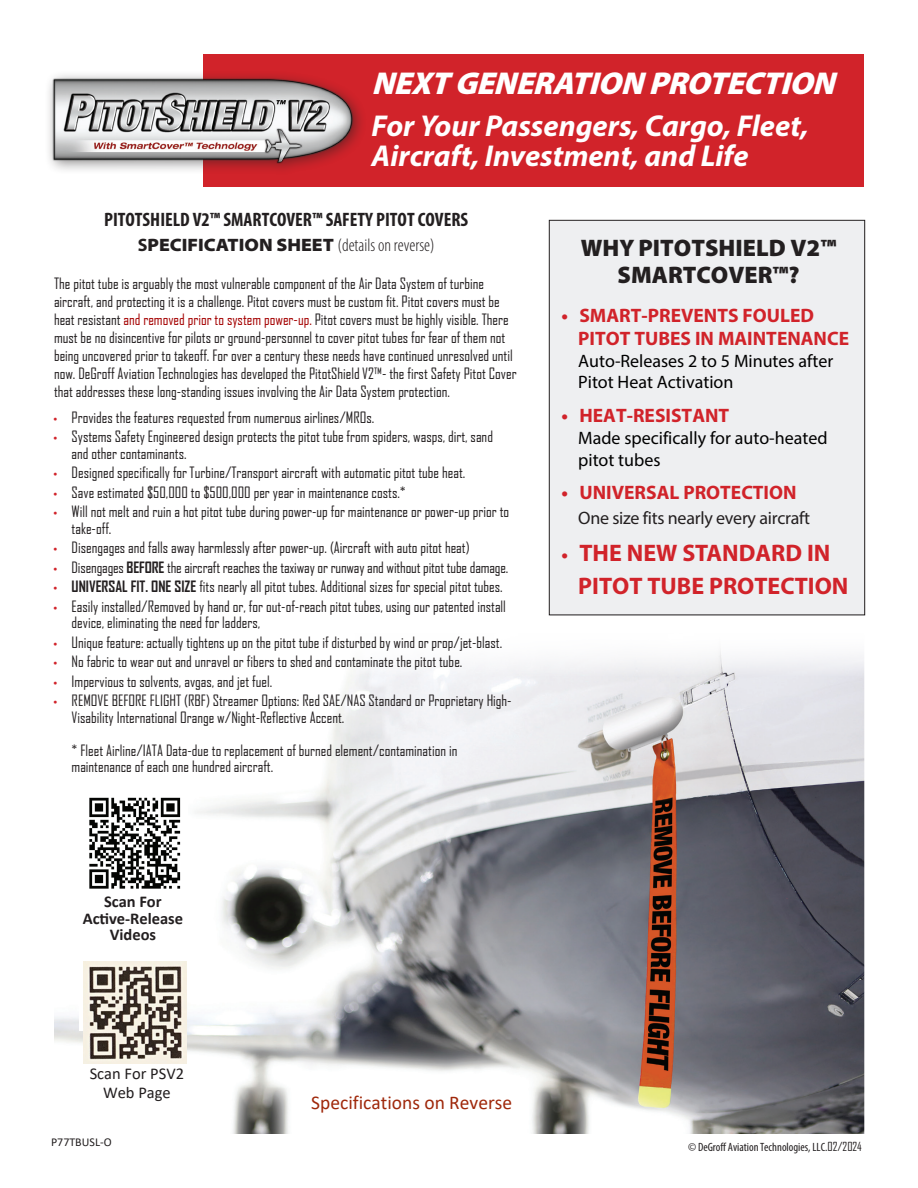
<style>
.page{position:relative;width:918px;height:1188px;background:#fff}
.page>*{position:absolute;margin:0;border:0;box-sizing:border-box;transform-origin:0 0}
.t1{font:italic 900 31.65px "Myriad Pro";color:#fff}
.t2{font:italic 700 30.3px/30.3px "Myriad Pro";color:#fff}
.t3{font:700 24px/32.7px "Myriad Pro";color:#d1232a}
.t4{font:900 24px/27px "Myriad Pro";color:#231f20;text-align:center}
.t5{font:700 19.5px/23px "Myriad Pro";color:#d1232a}
.t6{font:700 condensed 19.5px "Myriad Pro";color:#231f20}
.t7{font:19.5px "Calibri";color:#9f280b}
.t8{font:18px/21.1px "Myriad Pro";color:#000}
.t9{font:300 condensed 18px "Myriad Pro";color:#231f20}
.t10{font:18px "Myriad Pro";letter-spacing:-.015em;color:#231f20}
.t11{font:700 16.5px/16.5px "Calibri";color:#231f20;text-align:center}
.t12{font:16.5px/19.8px "Calibri";color:#221e1f;text-align:center}
.t13{font:700 16.5px "Calibri";color:#231f20}
.t14{font:15px/18px "Agency FB";color:#231f20}
.t15{font:condensed 12px "Myriad Pro";color:#231f20}
.t16{font:12px "Calibri";color:#221e1f}
.s1{font-weight:700;font-stretch:normal}
.s2{font-weight:900;font-stretch:semi-expanded}
.s3{color:#a40000}
.s4{font-family:"Myriad Pro";font-stretch:condensed;color:#d1232a}
.s5{font-weight:700}
.s6{font-size:19.5px}
.s7{font-family:"Agency FB";font-stretch:normal}
</style>
<div class="page">
<img style="left:54px;top:650px;width:810px;height:484px">
<div style="left:550px;top:220px;width:315px;height:396px;background:#eeeff1"></div>
<div style="left:203px;top:54px;width:661px;height:133px;background:#d1232a"></div>
<div style="left:44px;top:70px;width:323px;height:107px;background:#231f20;opacity:.5"></div>
<img style="left:44px;top:70px;width:323px;height:98px">
<div style="left:80px;top:982px;width:103px;height:48px;background:#fff"></div>
<img style="left:81px;top:791px;width:107px;height:104px">
<div style="left:549px;top:220px;width:316px;height:395px;border:1px solid #231f20"></div>
<img style="left:83px;top:962px;width:103px;height:101px">
<h1 class="t1" style="left:372px;top:62px;width:475px">NEXTGENERATION PROTECTION</h1>
<h2 class="t2" style="left:372px;top:110px;width:438px">For Your Passengers, Cargo, Fleet,<br>Aircraft, Investment, and Life</h2>
<h3 class="t6" style="left:104px;top:207px;width:366px">PITOTSHIELD V2™ SMARTCOVER™ SAFETY PITOT COVERS</h3>
<p class="t9" style="left:138px;top:235px;width:298px"><span class="s1">S</span><span class="s2">PECIFICATION SHEET</span> (details on reverse)</p>
<p class="t14" style="left:54px;top:274px;width:464px">The pitot tube is arguably the most vulnerable component of the Air Data System of turbine aircraft, and protecting it is a challenge. Pitot covers must be custom fit. Pitot covers must be heat resistant <span class="s3">and removed prior to system power-up.</span> Pitot covers must be highly visible. There must be no disincentive for pilots or ground-personnel to cover pitot tubes for fear of them not being uncovered prior to takeoff. For over a century these needs have continued unresolved until now. DeGroff Aviation Technologies has developed the PitotShield V2™- the first Safety Pitot Cover that addresses these long-standing issues involving the Air Data System protection.</p>
<p class="t14" style="left:54px;top:408px;width:322px"><span class="s4">•</span> Provides the features requested from numerous airlines/MROs.</p>
<p class="t14" style="left:72px;top:428px;width:423px;line-height:16.5px;text-indent:-18px"><span class="s4">•</span> Systems Safety Engineered design protects the pitot tube from spiders, wasps, dirt, sand and other contaminants.</p>
<p class="t14" style="left:54px;top:463px;width:413px"><span class="s4">•</span> Designed specifically for Turbine/Transport aircraft with automatic pitot tube heat.</p>
<p class="t14" style="left:54px;top:483px;width:354px"><span class="s4">•</span> Save estimated $50,000 to $500,000 per year in maintenance costs.*</p>
<p class="t14" style="left:72px;top:503px;width:439px;line-height:16.5px;text-indent:-18px"><span class="s4">•</span> Will not melt and ruin a hot pitot tube during power-up for maintenance or power-up prior to take-off.</p>
<p class="t14" style="left:54px;top:538px;width:418px"><span class="s4">•</span> Disengages and falls away harmlessly after power-up. (Aircraft with auto pitot heat)</p>
<p class="t14" style="left:54px;top:558px;width:456px"><span class="s4">•</span> Disengages <span class="s5">BEFORE</span> the aircraft reaches the taxiway or runway and without pitot tube damage.</p>
<p class="t14" style="left:54px;top:577px;width:451px"><span class="s4">•</span> <span class="s5">UNIVERSAL FIT. ONE SIZE</span> fits nearly all pitot tubes. Additional sizes for special pitot tubes.</p>
<p class="t14" style="left:72px;top:598px;width:436px;line-height:16.5px;text-indent:-18px"><span class="s4">•</span> Easily installed/Removed by hand or, for out-of-reach pitot tubes, using our patented install device, eliminating the need for ladders,</p>
<p class="t14" style="left:54px;top:633px;width:450px"><span class="s4">•</span> Unique feature: actually tightens up on the pitot tube if disturbed by wind or prop/jet-blast.</p>
<p class="t14" style="left:54px;top:652px;width:410px"><span class="s4">•</span> No fabric to wear out and unravel or fibers to shed and contaminate the pitot tube.</p>
<p class="t14" style="left:54px;top:672px;width:220px"><span class="s4">•</span> Impervious to solvents, avgas, and jet fuel.</p>
<p class="t14" style="left:72px;top:692px;width:442px;line-height:16.5px;text-indent:-18px"><span class="s4">•</span> REMOVE BEFORE FLIGHT (RBF) Streamer Options: Red SAE/NAS Standard or Proprietary High-<br>Visability International Orange w/Night-Reflective Accent.</p>
<p class="t14" style="left:72px;top:742px;width:387px;line-height:16.5px">* Fleet Airline/IATA Data-due to replacement of burned element/contamination in maintenance of each one hundred aircraft.</p>
<h3 class="t4" style="left:581px;top:233px;width:257px">WHY PITOTSHIELD V2™<br>SMARTCOVER™?</h3>
<h3 class="t5" style="left:578px;top:303px;width:272px;text-indent:-17px">• SMART-PREVENTS FOULED<br>PITOT TUBES IN MAINTENANCE</h3>
<p class="t8" style="left:578px;top:350px;width:257px">Auto-Releases 2 to 5 Minutes after<br>Pitot Heat Activation</p>
<h3 class="t5" style="left:561px;top:403px;width:169px">• HEAT-RESISTANT</h3>
<p class="t8" style="left:578px;top:427px;width:251px">Made specifically for auto-heated pitot tubes</p>
<h3 class="t5" style="left:561px;top:481px;width:237px">• UNIVERSAL PROTECTION</h3>
<p class="t10" style="left:578px;top:507px;width:233px">One size fits nearly every aircraft</p>
<h3 class="t3" style="left:578px;top:536px;width:272px;text-indent:-17px"><span class="s6">•</span> THE NEW STANDARD IN<br>PITOT TUBE PROTECTION</h3>
<p class="t13" style="left:104px;top:890px;width:59px">Scan For</p>
<p class="t11" style="left:83px;top:909px;width:102px">Active-Release<br>Videos</p>
<p class="t12" style="left:90px;top:1063px;width:96px">Scan For PSV2<br>Web Page</p>
<p class="t16" style="left:51px;top:1134px;width:62px">P77TBUSL-O</p>
<h3 class="t7" style="left:311px;top:1089px;width:203px">Specifications on Reverse</h3>
<p class="t15" style="left:688px;top:1140px;width:175px">© DeGroff Aviation Technologies, LLC.<span class="s7">02/202</span><span class="s7">4</span></p>
</div>
